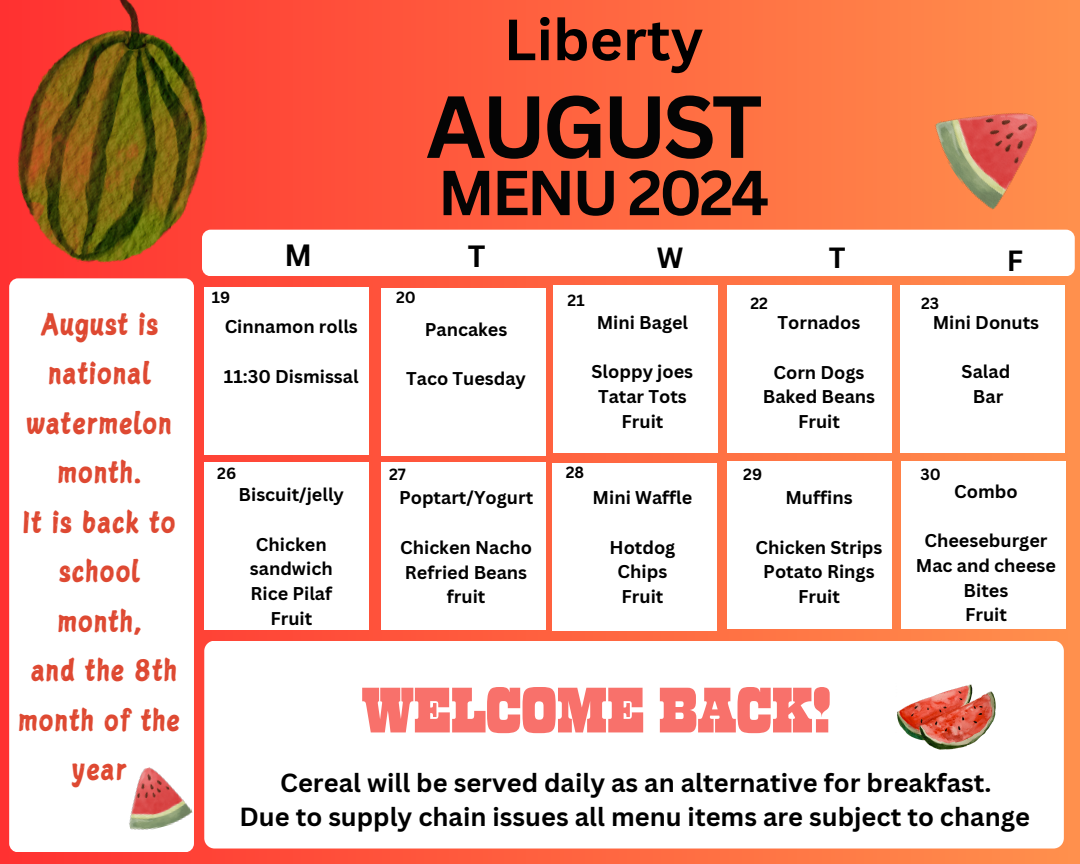
<style>
.page{position:relative;width:1080px;height:864px;background:#fff}
.page>*{position:absolute;margin:0;border:0;box-sizing:border-box;transform-origin:0 0}
.t1{font:700 86.1px "Canva Sans";letter-spacing:-.05em;color:#040404}
.t2{font:700 62.1px "Canva Sans";letter-spacing:-.05em;color:#040404}
.t3{font:58.5px "PL Barnum Block";color:#f8716b}
.t4{font:700 56.7px "Canva Sans";color:#000}
.t5{font:35.55px/49.5px "Canva Ink Dance Gold Label Latin";color:#de4932;text-align:center}
.t6{font:700 30px "Canva Sans";color:#000}
.t7{font:700 28.5px "Canva Sans";color:#000}
.t8{font:700 25.5px "Canva Sans";color:#000}
.t9{font:700 18px/24.8px "Canva Sans";color:#000;text-align:center}
.t10{font:700 15.75px "Canva Sans";color:#000}
</style>
<div class="page">
<div style="left:0;top:0;width:1080px;height:864px;background:linear-gradient(to right,#f33,#ff904d)"></div>
<div style="left:204px;top:462px;width:164px;height:168px;background:#fff"></div>
<div style="left:381px;top:462px;width:164px;height:168px;background:#fff"></div>
<div style="left:552px;top:463px;width:164px;height:168px;background:#fff"></div>
<div style="left:728px;top:461px;width:164px;height:168px;background:#fff"></div>
<div style="left:901px;top:461px;width:165px;height:168px;background:#fff"></div>
<div style="left:202px;top:230px;width:873px;height:46px;background:#fff;border-radius:9px"></div>
<div style="left:9px;top:278px;width:185px;height:574px;background:#fff;border-radius:9px"></div>
<img style="left:129px;top:767px;width:64px;height:63px">
<img style="left:0;top:0;width:238px;height:285px">
<div style="left:554px;top:285px;width:164px;height:168px;background:#fff"></div>
<div style="left:728px;top:285px;width:164px;height:168px;background:#fff"></div>
<div style="left:901px;top:285px;width:164px;height:168px;background:#fff"></div>
<div style="left:204px;top:287px;width:164px;height:167px;background:#fff"></div>
<div style="left:382px;top:288px;width:164px;height:168px;background:#fff"></div>
<img style="left:926px;top:77px;width:138px;height:139px">
<div style="left:204px;top:641px;width:860px;height:208px;background:#fff;border-radius:10px"></div>
<img style="left:897px;top:684px;width:99px;height:66px">
<p class="t4" style="left:504px;top:0;width:201px">Liberty</p>
<h1 class="t1" style="left:426px;top:66px;width:338px">AUGUST</h1>
<p class="t2" style="left:438px;top:149px;width:333px">MENU 2024</p>
<p class="t6" style="left:284px;top:234px;width:29px">M</p>
<h2 class="t6" style="left:468px;top:235px;width:19px">T</h2>
<p class="t7" style="left:657px;top:238px;width:28px">W</p>
<p class="t7" style="left:829px;top:238px;width:18px">T</p>
<p class="t7" style="left:1007px;top:241px;width:18px">F</p>
<p class="t10" style="left:750px;top:292px;width:19px">22</p>
<p class="t10" style="left:921px;top:292px;width:20px">23</p>
<p class="t10" style="left:212px;top:287px;width:20px">19</p>
<p class="t10" style="left:396px;top:287px;width:21px">20</p>
<p class="t10" style="left:568px;top:289px;width:19px">21</p>
<p class="t5" style="left:18px;top:299px;width:164px">August is national watermelon month.<br>It is back to school month,<br>and the 8th month of the year</p>
<p class="t9" style="left:225px;top:314px;width:135px">Cinnamon rolls</p>
<p class="t9" style="left:933px;top:309px;width:108px">Mini Donuts</p>
<p class="t9" style="left:962px;top:359px;width:50px">Salad</p>
<p class="t9" style="left:973px;top:383px;width:32px">Bar</p>
<p class="t9" style="left:597px;top:310px;width:93px">Mini Bagel</p>
<p class="t9" style="left:592px;top:359px;width:103px">Sloppy joes</p>
<p class="t9" style="left:598px;top:384px;width:90px">Tatar Tots</p>
<p class="t9" style="left:621px;top:409px;width:43px">Fruit</p>
<p class="t9" style="left:778px;top:310px;width:84px">Tornados</p>
<p class="t9" style="left:773px;top:359px;width:93px">Corn Dogs</p>
<p class="t9" style="left:763px;top:384px;width:114px">Baked Beans</p>
<p class="t9" style="left:798px;top:409px;width:43px">Fruit</p>
<p class="t9" style="left:425px;top:316px;width:84px">Pancakes</p>
<p class="t9" style="left:406px;top:366px;width:121px">Taco Tuesday</p>
<p class="t9" style="left:224px;top:363px;width:136px">11:30 Dismissal</p>
<p class="t10" style="left:566px;top:461px;width:20px">28</p>
<p class="t10" style="left:743px;top:463px;width:20px">29</p>
<p class="t10" style="left:921px;top:463px;width:22px">30</p>
<h5 class="t10" style="left:217px;top:462px;width:21px">26</h5>
<p class="t10" style="left:389px;top:463px;width:18px">27</p>
<h3 class="t9" style="left:954px;top:478px;width:65px">Combo</h3>
<p class="t9" style="left:924px;top:528px;width:125px">Cheeseburger</p>
<h6 class="t9" style="left:916px;top:553px;width:142px">Mac and cheese<br>Bites</h6>
<h6 class="t9" style="left:965px;top:602px;width:43px">Fruit</h6>
<p class="t9" style="left:239px;top:482px;width:107px">Biscuit/jelly</p>
<p class="t9" style="left:250px;top:531px;width:84px">Chicken sandwich</p>
<p class="t9" style="left:250px;top:581px;width:83px">Rice Pilaf</p>
<p class="t9" style="left:270px;top:606px;width:43px">Fruit</p>
<p class="t9" style="left:593px;top:485px;width:101px">Mini Waffle</p>
<p class="t9" style="left:610px;top:534px;width:67px">Hotdog</p>
<p class="t9" style="left:618px;top:559px;width:51px">Chips</p>
<p class="t9" style="left:622px;top:584px;width:43px">Fruit</p>
<p class="t9" style="left:785px;top:485px;width:69px">Muffins</p>
<p class="t9" style="left:756px;top:534px;width:128px">Chicken Strips</p>
<p class="t9" style="left:763px;top:559px;width:113px">Potato Rings</p>
<p class="t9" style="left:798px;top:584px;width:43px">Fruit</p>
<p class="t9" style="left:399px;top:485px;width:136px">Poptart/Yogurt</p>
<p class="t9" style="left:400px;top:534px;width:133px">Chicken Nacho</p>
<p class="t9" style="left:405px;top:559px;width:124px">Refried Beans</p>
<p class="t9" style="left:447px;top:584px;width:40px">fruit</p>
<p class="t3" style="left:362px;top:668px;width:470px">WELCOME BACK!</p>
<p class="t8" style="left:280px;top:765px;width:713px">Cereal will be served daily as an alternative for breakfast.</p>
<p class="t8" style="left:239px;top:799px;width:792px">Due to supply chain issues all menu items are subject to change</p>
</div>
